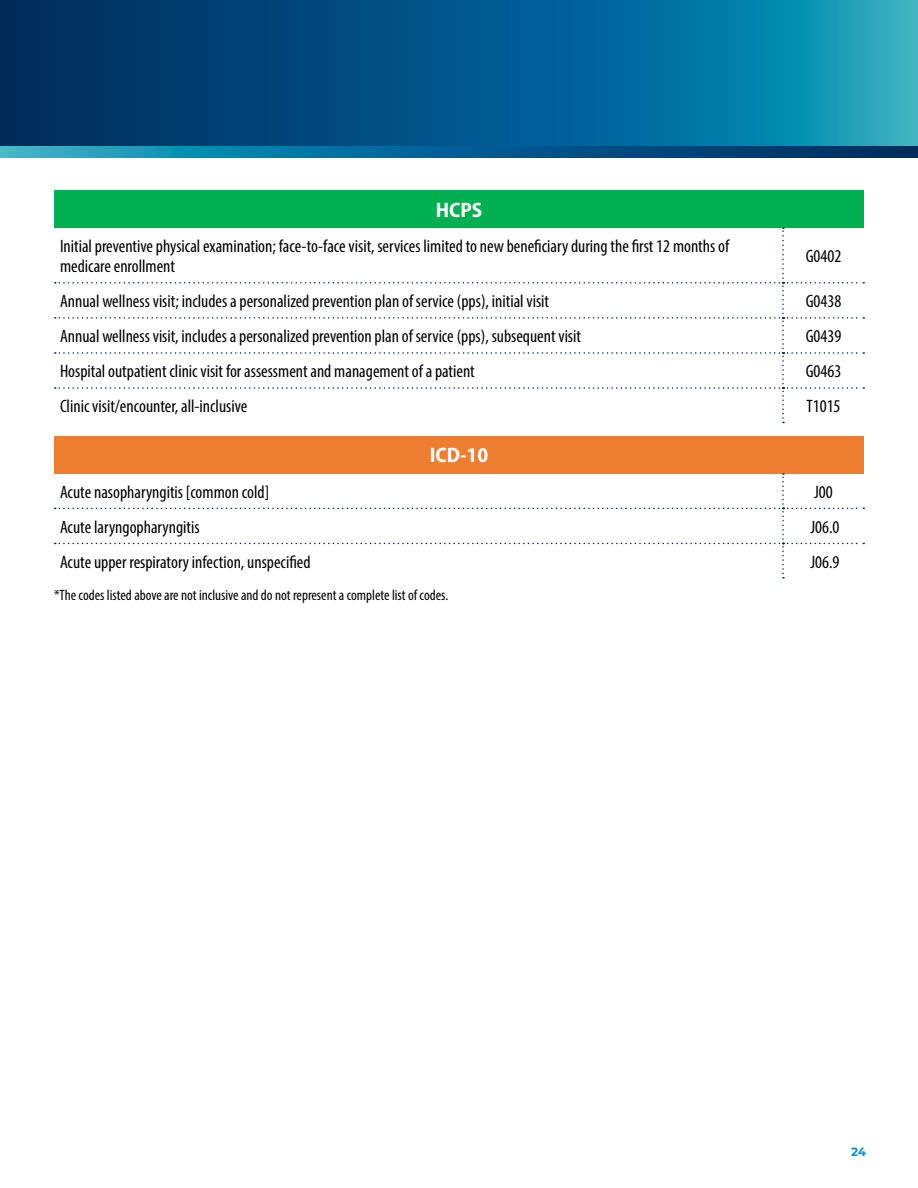
<style>
.page{position:relative;width:918px;height:1188px;background:#fff}
.page>*{position:absolute;margin:0;border:0;box-sizing:border-box;transform-origin:0 0}
.t1{font:700 semi-condensed 21px "Myriad Pro";color:#fff}
.t2{font:condensed 18px/20.2px "Myriad Pro";color:#000}
.t3{font:condensed 15px "Myriad Pro";color:#000}
.t4{font:700 12px "Montserrat";color:#0096d7}
</style>
<div class="page">
<svg style="left:0;top:0;width:918px;height:146px;background:#045d8d"></svg>
<svg style="left:0;top:146px;width:918px;height:12px;background:#086693"></svg>
<div style="left:54px;top:190px;width:810px;height:37px;background:#00b050"></div>
<svg style="left:55px;top:227px;width:809px;height:196px"></svg>
<div style="left:54px;top:436px;width:810px;height:37px;background:#ed7d31"></div>
<svg style="left:55px;top:473px;width:809px;height:106px"></svg>
<p class="t1" style="left:436px;top:198px;width:48px">HCPS</p>
<p class="t2" style="left:60px;top:235px;width:671px">Initial preventive physical examination; face-to-face visit, services limited to new beneficiary during the first 12 months of medicare enrollment</p>
<p class="t2" style="left:806px;top:246px;width:37px">G0402</p>
<p class="t2" style="left:60px;top:291px;width:491px">Annual wellness visit; includes a personalized prevention plan of service (pps), initial visit</p>
<p class="t2" style="left:806px;top:291px;width:37px">G0438</p>
<p class="t2" style="left:60px;top:326px;width:523px">Annual wellness visit, includes a personalized prevention plan of service (pps), subsequent visit</p>
<p class="t2" style="left:806px;top:326px;width:37px">G0439</p>
<p class="t2" style="left:60px;top:361px;width:416px">Hospital outpatient clinic visit for assessment and management of a patient</p>
<p class="t2" style="left:806px;top:361px;width:37px">G0463</p>
<p class="t2" style="left:60px;top:396px;width:189px">Clinic visit/encounter, all-inclusive</p>
<p class="t2" style="left:806px;top:396px;width:36px">T1015</p>
<p class="t1" style="left:430px;top:444px;width:60px">ICD-10</p>
<p class="t2" style="left:60px;top:481px;width:211px">Acute nasopharyngitis [common cold]</p>
<p class="t2" style="left:814px;top:481px;width:20px">J00</p>
<p class="t2" style="left:60px;top:516px;width:141px">Acute laryngopharyngitis</p>
<p class="t2" style="left:810px;top:516px;width:31px">J06.0</p>
<p class="t2" style="left:60px;top:551px;width:252px">Acute upper respiratory infection, unspecified</p>
<p class="t2" style="left:810px;top:551px;width:31px">J06.9</p>
<p class="t3" style="left:54px;top:586px;width:396px">*The codes listed above are not inclusive and do not represent a complete list of codes.</p>
<p class="t4" style="left:851px;top:1143px;width:16px">24</p>
</div>
